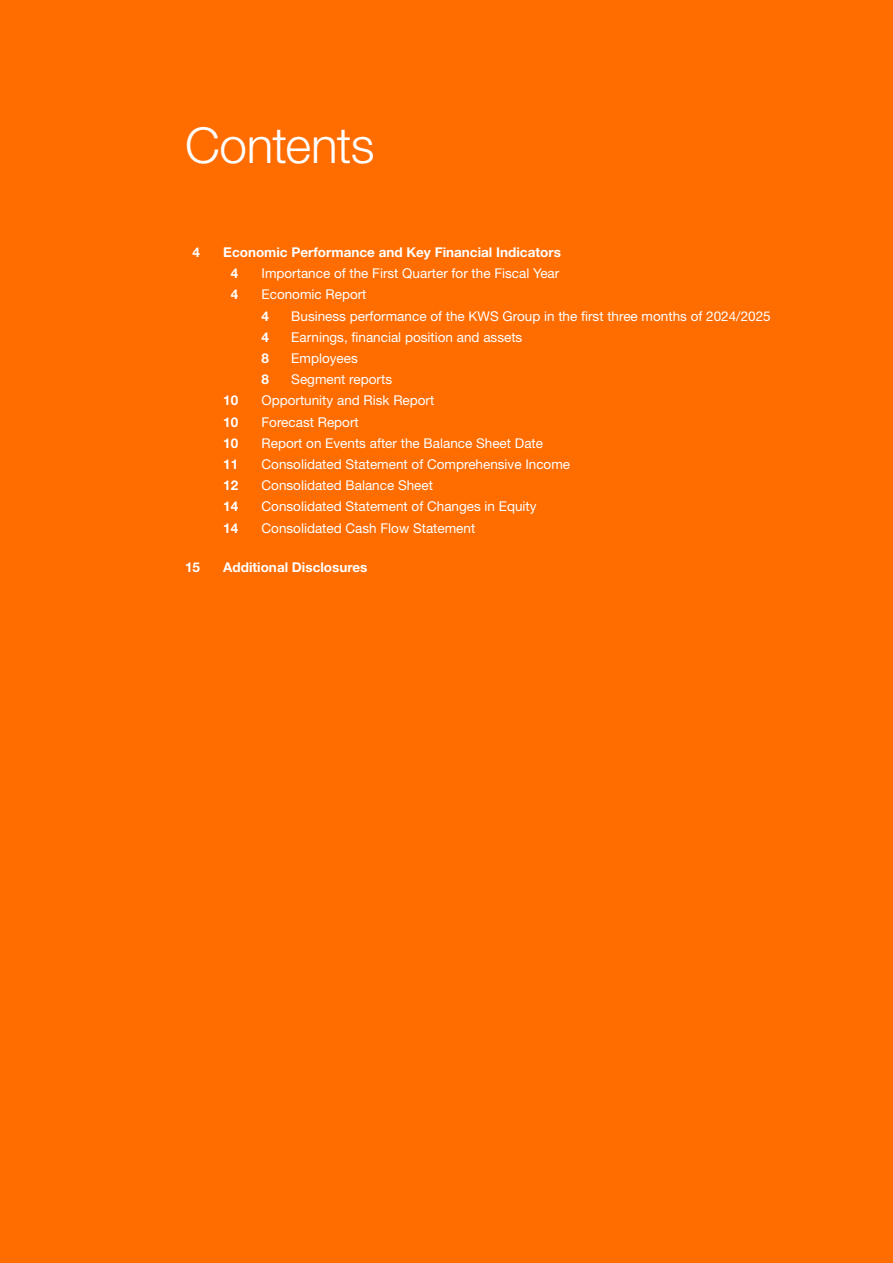
<style>
.page{position:relative;width:893px;height:1263px;background:#ff6c00}
.page>*{position:absolute;margin:0;border:0;box-sizing:border-box;transform-origin:0 0}
.t1{font:300 49.5px "Helvetica Neue LT Std";letter-spacing:-.015em;color:#fff}
.t2{font:13.5px "Helvetica Neue LT Std";color:#fff}
.t3{font:700 13.5px/21.1px "Helvetica Neue LT Std";color:#fff}
</style>
<div class="page">
<h1 class="t1" style="left:185px;top:115px;width:191px">Contents</h1>
<p class="t3" style="left:193px;top:241px;width:9px">4</p>
<p class="t3" style="left:231px;top:241px;width:332px;text-indent:-8px">Economic Performance and Key Financial Indicators<br>4</p>
<p class="t2" style="left:262px;top:265px;width:299px">Importance of the First Quarter for the Fiscal Year</p>
<p class="t3" style="left:231px;top:284px;width:9px">4</p>
<p class="t2" style="left:262px;top:287px;width:107px">Economic Report</p>
<p class="t3" style="left:262px;top:305px;width:9px">4</p>
<p class="t2" style="left:291px;top:308px;width:481px">Business performance of the KWS Group in the first three months of 2024/2025</p>
<p class="t3" style="left:262px;top:326px;width:9px">4</p>
<p class="t2" style="left:291px;top:329px;width:233px">Earnings, financial position and assets</p>
<p class="t3" style="left:262px;top:347px;width:9px">8</p>
<p class="t2" style="left:291px;top:350px;width:68px">Employees</p>
<p class="t3" style="left:262px;top:369px;width:9px">8</p>
<p class="t2" style="left:291px;top:371px;width:102px">Segment reports</p>
<p class="t3" style="left:223px;top:390px;width:17px">10</p>
<p class="t2" style="left:262px;top:393px;width:174px">Opportunity and Risk Report</p>
<p class="t3" style="left:223px;top:411px;width:17px">10</p>
<p class="t2" style="left:262px;top:414px;width:99px">Forecast Report</p>
<p class="t3" style="left:223px;top:432px;width:17px">10</p>
<p class="t2" style="left:262px;top:435px;width:283px">Report on Events after the Balance Sheet Date</p>
<p class="t3" style="left:223px;top:453px;width:17px">11</p>
<p class="t2" style="left:262px;top:456px;width:310px">Consolidated Statement of Comprehensive Income</p>
<p class="t3" style="left:223px;top:474px;width:17px">12</p>
<p class="t2" style="left:262px;top:477px;width:173px">Consolidated Balance Sheet</p>
<p class="t3" style="left:223px;top:496px;width:17px">14</p>
<p class="t2" style="left:262px;top:499px;width:277px">Consolidated Statement of Changes in Equity</p>
<p class="t3" style="left:223px;top:517px;width:17px">14</p>
<p class="t2" style="left:262px;top:520px;width:215px">Consolidated Cash Flow Statement</p>
<p class="t3" style="left:185px;top:557px;width:17px">15</p>
<p class="t3" style="left:223px;top:557px;width:146px">Additional Disclosures</p>
</div>
